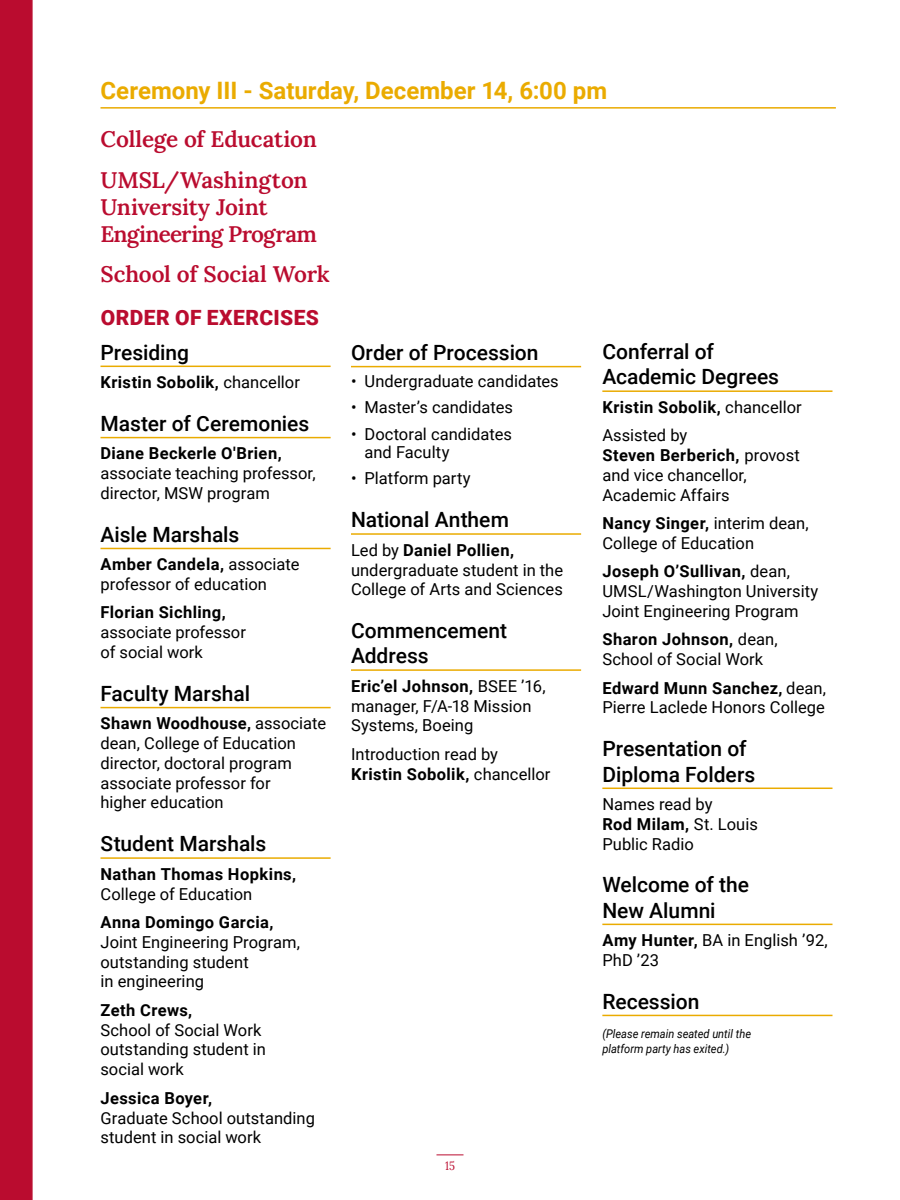
<style>
.page{position:relative;width:900px;height:1200px;background:#fff}
.page>*{position:absolute;margin:0;border:0;box-sizing:border-box;transform-origin:0 0}
.t1{font:700 24px "Roboto";color:#eaab00}
.t2{font:600 22.5px/40.5px "Lora";letter-spacing:-.015em;color:#ba0c2f}
.t3{font:500 21px/25.2px "Roboto";color:#000}
.t4{font:900 21px "Roboto";letter-spacing:.02em;color:#ba0c2f}
.t5{font:16.5px/19.8px "Roboto";color:#000}
.t6{font:700 16.5px/19.8px "Roboto";letter-spacing:.025em;color:#000}
.t7{font:italic 12px/15px "Roboto";color:#000;scale:.92 1}
.t8{font:12px "Lora";color:#ba0c2f;scale:.9 1}
.s1{font-weight:400}
.s2{font-weight:700}
</style>
<div class="page">
<div style="left:0;top:0;width:33px;height:1200px;background:#ba0c2f"></div>
<svg style="left:436px;top:1155px;width:28px;height:1px"></svg>
<hr style="left:100px;top:107px;width:736px;height:2px;background:#eaab00">
<hr style="left:100px;top:366px;width:231px;height:1px;background:#eaab00">
<hr style="left:100px;top:437px;width:231px;height:1px;background:#eaab00">
<hr style="left:100px;top:548px;width:231px;height:1px;background:#eaab00">
<hr style="left:100px;top:707px;width:231px;height:1px;background:#eaab00">
<hr style="left:100px;top:857px;width:231px;height:2px;background:#eaab00">
<hr style="left:351px;top:366px;width:230px;height:1px;background:#eaab00">
<hr style="left:351px;top:533px;width:230px;height:2px;background:#eaab00">
<hr style="left:351px;top:669px;width:230px;height:2px;background:#eaab00">
<hr style="left:602px;top:390px;width:230px;height:2px;background:#eaab00">
<hr style="left:602px;top:788px;width:230px;height:1px;background:#eaab00">
<hr style="left:602px;top:924px;width:230px;height:1px;background:#eaab00">
<hr style="left:602px;top:1015px;width:230px;height:1px;background:#eaab00">
<h1 class="t1" style="left:100px;top:74px;width:508px">Ceremony III - Saturday, December 14, 6:00 pm</h1>
<p class="t2" style="left:100px;top:117px;width:218px">College of Education<br>UMSL/Washington</p>
<p class="t2" style="left:100px;top:191px;width:218px;line-height:27px">University Joint<br>Engineering Program</p>
<p class="t2" style="left:100px;top:252px;width:231px">School of Social Work</p>
<h2 class="t4" style="left:101px;top:303px;width:220px">ORDER OF EXERCISES</h2>
<h3 class="t3" style="left:100px;top:339px;width:90px">Presiding</h3>
<p class="t6" style="left:100px;top:372px;width:201px">Kristin Sobolik, <span class="s1">chancellor</span></p>
<h3 class="t3" style="left:100px;top:410px;width:210px">Master of Ceremonies</h3>
<p class="t5" style="left:100px;top:443px;width:217px"><span class="s2">Diane Beckerle O'Brien, </span>associate teaching professor, director, MSW program</p>
<h3 class="t3" style="left:100px;top:521px;width:140px">Aisle Marshals</h3>
<p class="t5" style="left:100px;top:554px;width:200px"><span class="s2">Amber Candela,</span> associate professor of education</p>
<p class="t5" style="left:100px;top:602px;width:147px"><span class="s2">Florian Sichling, </span>associate professor of social work</p>
<h3 class="t3" style="left:100px;top:680px;width:151px">Faculty Marshal</h3>
<p class="t5" style="left:100px;top:713px;width:227px"><span class="s2">Shawn Woodhouse,</span> associate dean, College of Education director, doctoral program associate professor for<br>higher education</p>
<h3 class="t3" style="left:100px;top:830px;width:167px">Student Marshals</h3>
<h4 class="t6" style="left:100px;top:863px;width:197px">Nathan Thomas Hopkins,<br><span class="s1">College of Education</span></h4>
<h4 class="t6" style="left:100px;top:912px;width:174px">Anna Domingo Garcia,</h4>
<p class="t5" style="left:100px;top:931px;width:201px">Joint Engineering Program, outstanding student<br>in engineering</p>
<h4 class="t6" style="left:100px;top:999px;width:93px">Zeth Crews,</h4>
<p class="t5" style="left:100px;top:1019px;width:167px">School of Social Work outstanding student in social work</p>
<h4 class="t6" style="left:100px;top:1087px;width:113px">Jessica Boyer,</h4>
<p class="t5" style="left:100px;top:1107px;width:216px">Graduate School outstanding student in social work</p>
<h3 class="t3" style="left:351px;top:339px;width:189px">Order of Procession</h3>
<p class="t5" style="left:351px;top:370px;width:209px">• Undergraduate candidates</p>
<p class="t5" style="left:351px;top:397px;width:164px">• Master’s candidates</p>
<p class="t5" style="left:364px;top:424px;width:149px;line-height:18px;text-indent:-13px">• Doctoral candidates and Faculty</p>
<p class="t5" style="left:351px;top:468px;width:121px">• Platform party</p>
<h3 class="t3" style="left:351px;top:506px;width:159px">National Anthem</h3>
<p class="t5" style="left:351px;top:539px;width:214px">Led by <span class="s2">Daniel Pollien, </span>undergraduate student in the<br>College of Arts and Sciences</p>
<h3 class="t3" style="left:351px;top:617px;width:158px">Commencement<br>Address</h3>
<p class="t5" style="left:351px;top:675px;width:196px"><span class="s2">Eric’el Johnson,</span> BSEE ’16, manager, F/A-18 Mission<br>Systems, Boeing</p>
<p class="t5" style="left:351px;top:743px;width:201px">Introduction read by<br><span class="s2">Kristin Sobolik,</span> chancellor</p>
<p class="t8" style="left:445px;top:1157px;width:13px">15</p>
<h3 class="t3" style="left:602px;top:338px;width:178px">Conferral of<br>Academic Degrees</h3>
<h4 class="t6" style="left:602px;top:397px;width:201px">Kristin Sobolik, <span class="s1">chancellor</span></h4>
<p class="t5" style="left:602px;top:425px;width:199px">Assisted by<br><span class="s2">Steven Berberich,</span> provost and vice chancellor,<br>Academic Affairs</p>
<p class="t5" style="left:602px;top:513px;width:208px"><span class="s2">Nancy Singer,</span> interim dean,<br>College of Education</p>
<p class="t5" style="left:602px;top:561px;width:218px"><span class="s2">Joseph O’Sullivan,</span> dean,<br>UMSL/Washington University<br>Joint Engineering Program</p>
<p class="t5" style="left:602px;top:629px;width:177px"><span class="s2">Sharon Johnson,</span> dean,<br>School of Social Work</p>
<p class="t5" style="left:602px;top:677px;width:225px"><span class="s2">Edward Munn Sanchez,</span> dean,<br>Pierre Laclede Honors College</p>
<h3 class="t3" style="left:602px;top:735px;width:154px">Presentation of<br>Diploma Folders</h3>
<p class="t5" style="left:602px;top:794px;width:157px">Names read by<br><span class="s2">Rod Milam,</span> St. Louis<br>Public Radio</p>
<h3 class="t3" style="left:602px;top:872px;width:148px">Welcome of the<br>New Alumni</h3>
<p class="t5" style="left:602px;top:930px;width:227px"><span class="s2">Amy Hunter,</span> BA in English ʼ92,<br>PhD ʼ23</p>
<h3 class="t3" style="left:602px;top:988px;width:99px">Recession</h3>
<p class="t7" style="left:602px;top:1026px;width:163px">(Please remain seated until the platform party has exited.)</p>
</div>
